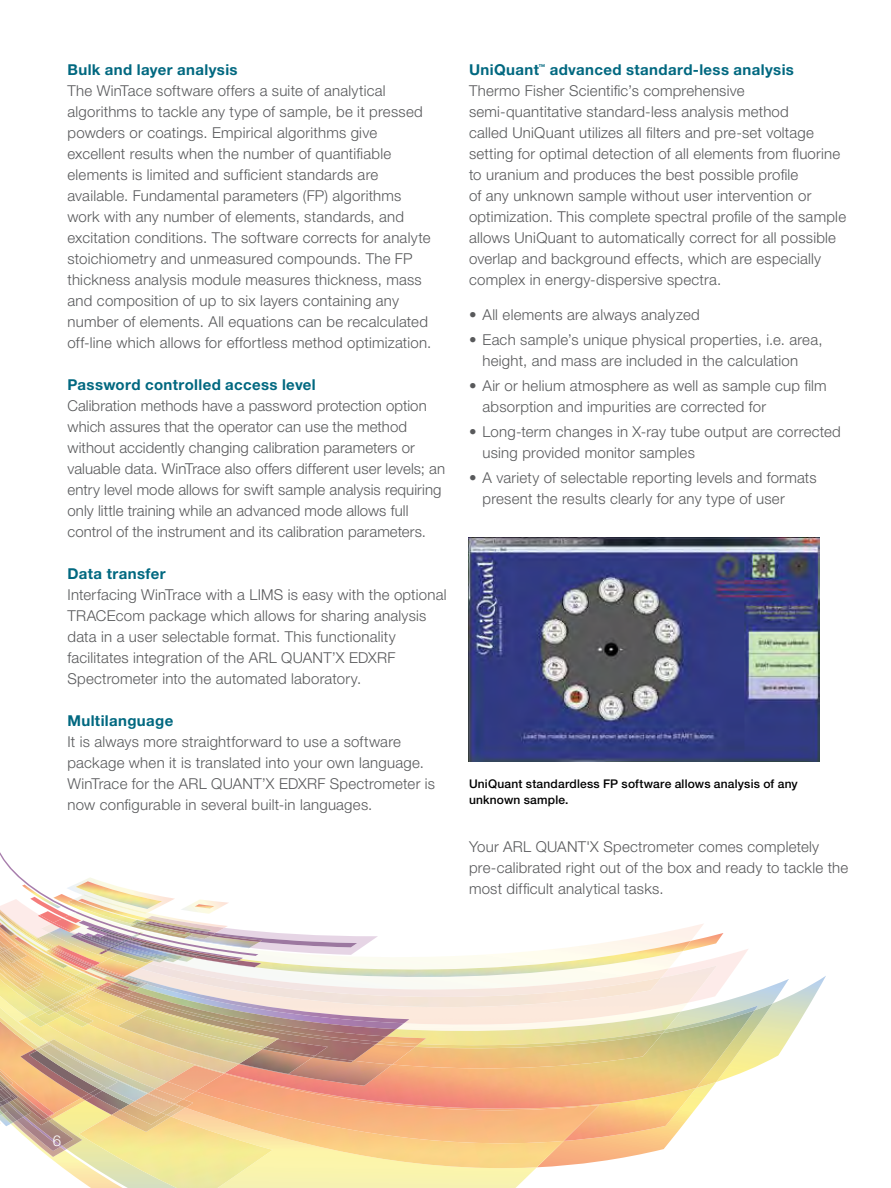
<style>
.page{position:relative;width:891px;height:1188px;background:#fff}
.page>*{position:absolute;margin:0;border:0;box-sizing:border-box;transform-origin:0 0}
.t1{font:300 15px/21px "Helvetica Neue LT Std";letter-spacing:.015em;color:#58595b}
.t2{font:700 15px "Helvetica Neue LT Std";letter-spacing:.025em;color:#006880}
.t3{font:300 15px "Helvetica Neue LT Std";color:#fff}
.t4{font:500 12px/15.8px "Helvetica Neue LT Std";letter-spacing:.015em;color:#000}
.t5{font:700 6.75px "Helvetica Neue LT Std";color:#006880}
</style>
<div class="page">
<img style="left:0;top:852px;width:826px;height:336px">
<img style="left:79px;top:1115px;width:194px;height:73px">
<img style="left:171px;top:1108px;width:12px;height:9px">
<img style="left:112px;top:1110px;width:59px;height:22px">
<img style="left:167px;top:1105px;width:13px;height:10px">
<img style="left:120px;top:1104px;width:47px;height:21px">
<img style="left:183px;top:1099px;width:381px;height:75px">
<img style="left:175px;top:1099px;width:18px;height:9px">
<img style="left:196px;top:1074px;width:403px;height:77px">
<img style="left:135px;top:1094px;width:39px;height:19px">
<img style="left:129px;top:1101px;width:32px;height:15px">
<img style="left:155px;top:1082px;width:41px;height:17px">
<img style="left:148px;top:1089px;width:35px;height:15px">
<img style="left:168px;top:1065px;width:56px;height:26px">
<img style="left:468px;top:537px;width:352px;height:225px">
<p class="t2" style="left:68px;top:60px;width:172px">Bulk and layer analysis</p>
<p class="t1" style="left:68px;top:80px;width:365px">The WinTace software offers a suite of analytical algorithms to tackle any type of sample, be it pressed powders or coatings. Empirical algorithms give excellent results when the number of quantifiable elements is limited and sufficient standards are available. Fundamental parameters (FP) algorithms work with any number of elements, standards, and excitation conditions. The software corrects for analyte stoichiometry and unmeasured compounds. The FP thickness analysis module measures thickness, mass and composition of up to six layers containing any number of elements. All equations can be recalculated off-line which allows for effortless method optimization.</p>
<p class="t2" style="left:68px;top:375px;width:250px">Password controlled access level</p>
<p class="t1" style="left:68px;top:395px;width:379px">Calibration methods have a password protection option which assures that the operator can use the method without accidently changing calibration parameters or valuable data. WinTrace also offers different user levels; an entry level mode allows for swift sample analysis requiring only little training while an advanced mode allows full control of the instrument and its calibration parameters.</p>
<p class="t2" style="left:68px;top:564px;width:100px">Data transfer</p>
<p class="t1" style="left:68px;top:584px;width:381px">Interfacing WinTrace with a LIMS is easy with the optional TRACEcom package which allows for sharing analysis data in a user selectable format. This functionality facilitates integration of the ARL QUANT’X EDXRF Spectrometer into the automated laboratory.</p>
<p class="t2" style="left:68px;top:711px;width:107px">Multilanguage</p>
<p class="t1" style="left:68px;top:731px;width:369px">It is always more straightforward to use a software package when it is translated into your own language.<br>WinTrace for the ARL QUANT’X EDXRF Spectrometer is now configurable in several built-in languages.</p>
<p class="t2" style="left:469px;top:60px;width:71px">UniQuant</p>
<p class="t5" style="left:539px;top:62px;width:8px">™</p>
<p class="t2" style="left:550px;top:60px;width:246px">advanced standard-less analysis</p>
<p class="t1" style="left:469px;top:80px;width:379px">Thermo Fisher Scientific’s comprehensive semi-quantitative standard-less analysis method<br>called UniQuant utilizes all filters and pre-set voltage setting for optimal detection of all elements from fluorine to uranium and produces the best possible profile<br>of any unknown sample without user intervention or optimization. This complete spectral profile of the sample allows UniQuant to automatically correct for all possible overlap and background effects, which are especially complex in energy-dispersive spectra.</p>
<p class="t1" style="left:469px;top:303px;width:232px">• All elements are always analyzed</p>
<p class="t1" style="left:483px;top:329px;width:342px;text-indent:-14px">• Each sample’s unique physical properties, i.e. area, height, and mass are included in the calculation</p>
<p class="t1" style="left:483px;top:375px;width:346px;text-indent:-14px">• Air or helium atmosphere as well as sample cup film absorption and impurities are corrected for</p>
<p class="t1" style="left:483px;top:421px;width:360px;text-indent:-14px">• Long-term changes in X-ray tube output are corrected using provided monitor samples</p>
<p class="t1" style="left:483px;top:467px;width:336px;text-indent:-14px">• A variety of selectable reporting levels and formats present the results clearly for any type of user</p>
<p class="t4" style="left:469px;top:776px;width:330px">UniQuant standardless FP software allows analysis of any unknown sample.</p>
<p class="t1" style="left:469px;top:836px;width:381px">Your ARL QUANT'X Spectrometer comes completely pre-calibrated right out of the box and ready to tackle the most difficult analytical tasks.</p>
<p class="t3" style="left:53px;top:1131px;width:10px">6</p>
</div>
